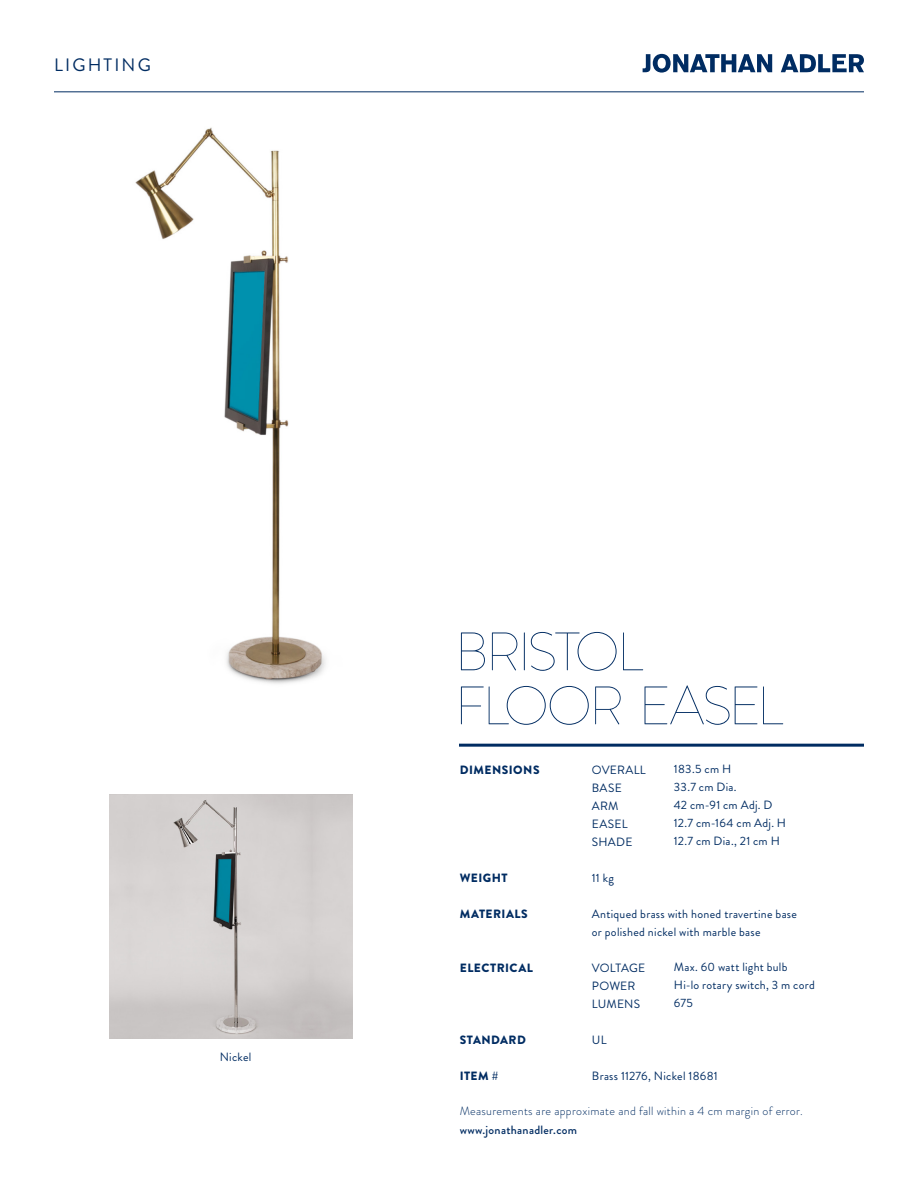
<style>
.page{position:relative;width:918px;height:1188px;background:#fff}
.page>*{position:absolute;margin:0;border:0;box-sizing:border-box;transform-origin:0 0}
.Price_-_Large{font:100 54px "Brandon Grotesque";letter-spacing:-.055em;color:#002c62}
.t1{font:18px "Brandon Grotesque";letter-spacing:.12em;color:#002c62}
.t2{font:12px "Brandon Grotesque";letter-spacing:.02em;color:#002c62}
.t3{font:300 12px "Brandon Grotesque";letter-spacing:.025em;color:#002c62}
.t4{font:900 12px "Brandon Grotesque";letter-spacing:.04em;color:#002c62}
.t5{font:500 12px "Brandon Grotesque";letter-spacing:.025em;color:#002c62}
.t6{font:12px "Brandon Grotesque";color:#002c62}
</style>
<div class="page">
<hr style="left:459px;top:744px;width:405px;height:3px;background:#002c62">
<svg style="left:643px;top:54px;width:129px;height:19px"></svg>
<svg style="left:781px;top:54px;width:83px;height:18px"></svg>
<hr style="left:54px;top:92px;width:810px;height:1px;background:#002c62">
<img style="left:135px;top:127px;width:191px;height:557px">
<img style="left:109px;top:795px;width:244px;height:243px">
<p class="t1" style="left:54px;top:53px;width:98px">LIGHTING</p>
<p class="t2" style="left:220px;top:1049px;width:33px">Nickel</p>
<p class="Price_-_Large" style="left:455px;top:615px;width:190px">BRISTOL</p>
<p class="Price_-_Large" style="left:455px;top:669px;width:330px">FLOOR EASEL</p>
<p class="t4" style="left:460px;top:761px;width:81px">DIMENSIONS</p>
<p class="t4" style="left:460px;top:869px;width:49px">WEIGHT</p>
<p class="t4" style="left:460px;top:905px;width:70px">MATERIALS</p>
<p class="t4" style="left:460px;top:959px;width:75px">ELECTRICAL</p>
<p class="t4" style="left:460px;top:1031px;width:68px">STANDARD</p>
<p class="t4" style="left:460px;top:1067px;width:40px">ITEM #</p>
<p class="t2" style="left:674px;top:761px;width:59px">183.5 cm H</p>
<p class="t2" style="left:674px;top:779px;width:64px">33.7 cm Dia.</p>
<p class="t2" style="left:674px;top:797px;width:100px">42 cm-91 cm Adj. D</p>
<p class="t2" style="left:674px;top:815px;width:114px">12.7 cm-164 cm Adj. H</p>
<p class="t2" style="left:674px;top:833px;width:107px">12.7 cm Dia., 21 cm H</p>
<p class="t2" style="left:592px;top:762px;width:56px">OVERALL</p>
<p class="t2" style="left:592px;top:780px;width:31px">BASE</p>
<p class="t2" style="left:592px;top:798px;width:28px">ARM</p>
<p class="t2" style="left:592px;top:816px;width:37px">EASEL</p>
<p class="t2" style="left:592px;top:834px;width:42px">SHADE</p>
<p class="t2" style="left:592px;top:870px;width:24px">11 kg</p>
<p class="t2" style="left:592px;top:906px;width:207px">Antiqued brass with honed travertine base</p>
<p class="t2" style="left:592px;top:924px;width:170px">or polished nickel with marble base</p>
<p class="t6" style="left:592px;top:960px;width:55px">VOLTAGE</p>
<p class="t2" style="left:592px;top:978px;width:45px">POWER</p>
<p class="t2" style="left:592px;top:996px;width:50px">LUMENS</p>
<p class="t2" style="left:592px;top:1032px;width:16px">UL</p>
<p class="t2" style="left:592px;top:1068px;width:127px">Brass 11276, Nickel 18681</p>
<p class="t2" style="left:674px;top:959px;width:115px">Max. 60 watt light bulb</p>
<p class="t2" style="left:674px;top:977px;width:143px">Hi-lo rotary switch, 3 m cord</p>
<p class="t2" style="left:674px;top:995px;width:21px">675</p>
<p class="t3" style="left:460px;top:1102px;width:345px">Measurements are approximate and fall within a 4 cm margin of error.</p>
<p class="t5" style="left:460px;top:1122px;width:119px">www.jonathanadler.com</p>
</div>
